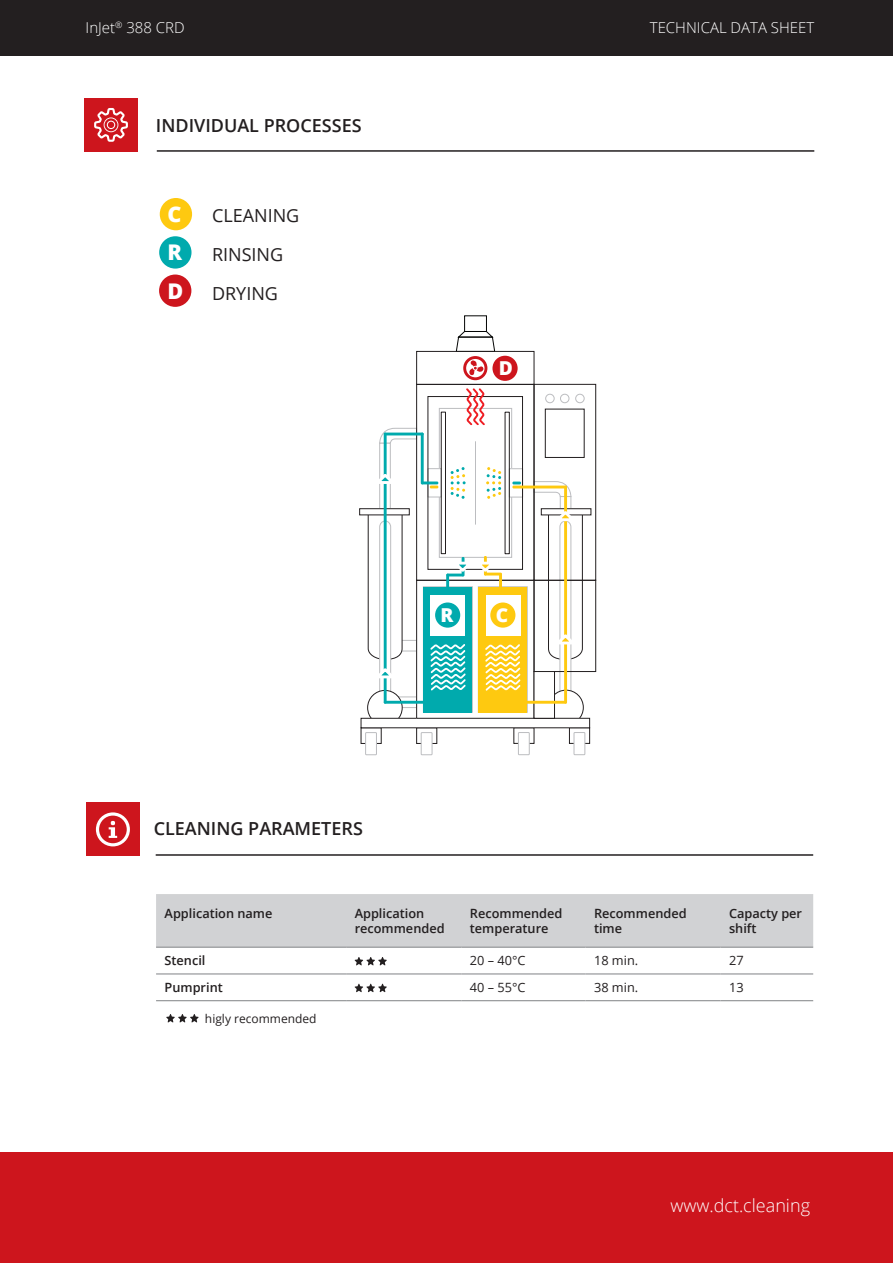
<style>
.page{position:relative;width:893px;height:1263px;background:#fff}
.page>*{position:absolute;margin:0;border:0;box-sizing:border-box;transform-origin:0 0}
.t1{font:800 21.6px/38.2px "Open Sans";color:#fff}
.t2{font:800 19.2px "Open Sans";color:#fff}
.t3{font:600 18px "Open Sans";color:#231f20}
.t4{font:18px/39px "Open Sans";color:#231f20}
.t5{font:300 18px "Open Sans";color:#fff}
.t6{font:300 15px "Open Sans";color:#fff}
.t7{font:600 12.75px/15.3px "Open Sans";color:#231f20}
.t8{font:12.75px "Open Sans";color:#231f20}
.t9{font:12px "Open Sans";color:#231f20}
</style>
<div class="page">
<div style="left:0;top:1152px;width:893px;height:111px;background:#cd151d"></div>
<div style="left:0;top:0;width:893px;height:55px;background:#231f20"></div>
<svg style="left:156px;top:894px;width:657px;height:107px"></svg>
<div style="left:84px;top:98px;width:53px;height:54px;background:#cd151d"></div>
<svg style="left:94px;top:108px;width:34px;height:34px"></svg>
<div style="left:87px;top:803px;width:53px;height:53px;background:#cd151d"></div>
<svg style="left:96px;top:812px;width:34px;height:34px"></svg>
<svg style="left:166px;top:1014px;width:33px;height:8px"></svg>
<div style="left:541px;top:508px;width:50px;height:7px;border:1px solid #231f20"></div>
<div style="left:365px;top:732px;width:12px;height:23px;border:1px solid #bcbdc0"></div>
<div style="left:416px;top:727px;width:21px;height:17px;border:1px solid #231f20"></div>
<div style="left:421px;top:733px;width:11px;height:22px;background:#fff"></div>
<div style="left:421px;top:732px;width:12px;height:23px;border:1px solid #bcbdc0"></div>
<div style="left:518px;top:732px;width:12px;height:23px;border:1px solid #bcbdc0"></div>
<div style="left:548px;top:690px;width:36px;height:35px;border:1px solid #231f20;border-radius:50%"></div>
<div style="left:569px;top:727px;width:21px;height:17px;border:1px solid #231f20"></div>
<div style="left:394px;top:697px;width:28px;height:11px;border:1px solid #bcbdc0"></div>
<div style="left:574px;top:732px;width:11px;height:23px;background:#fff"></div>
<div style="left:573px;top:732px;width:12px;height:23px;border:1px solid #bcbdc0"></div>
<div style="left:368px;top:690px;width:34px;height:35px;background:#fff;border-radius:50%"></div>
<div style="left:367px;top:690px;width:36px;height:35px;border:1px solid #231f20;border-radius:50%"></div>
<div style="left:361px;top:718px;width:229px;height:10px;background:#fff"></div>
<svg style="left:418px;top:704px;width:110px;height:9px"></svg>
<div style="left:416px;top:351px;width:118px;height:34px;border:1px solid #231f20"></div>
<svg style="left:456px;top:331px;width:39px;height:21px"></svg>
<div style="left:464px;top:316px;width:23px;height:16px;border:1px solid #040504"></div>
<div style="left:534px;top:384px;width:62px;height:197px;border:1px solid #231f20"></div>
<div style="left:575px;top:394px;width:9px;height:9px;border:1px solid #bcbdc0;border-radius:50%"></div>
<div style="left:534px;top:580px;width:62px;height:92px;border:1px solid #231f20"></div>
<div style="left:534px;top:671px;width:20px;height:47px;background:#fff"></div>
<div style="left:534px;top:671px;width:21px;height:48px;border:1px solid #231f20"></div>
<div style="left:359px;top:508px;width:51px;height:7px;border:1px solid #231f20"></div>
<div style="left:478px;top:587px;width:49px;height:125px;background:#fec910"></div>
<svg style="left:468px;top:360px;width:15px;height:16px"></svg>
<div style="left:463px;top:356px;width:24px;height:24px;border:3px solid #cd151d;border-radius:50%"></div>
<div style="left:423px;top:587px;width:49px;height:125px;background:#00aaad"></div>
<div style="left:492px;top:356px;width:26px;height:25px;background:#cd151d;border-radius:50%"></div>
<svg style="left:367px;top:388px;width:216px;height:316px"></svg>
<div style="left:160px;top:198px;width:32px;height:32px;background:#fec910;border-radius:50%"></div>
<hr style="left:157px;top:150px;width:657px;height:2px;background:#231f20">
<hr style="left:156px;top:854px;width:657px;height:2px;background:#231f20">
<div style="left:159px;top:236px;width:33px;height:33px;background:#00aaad;border-radius:50%"></div>
<div style="left:159px;top:275px;width:32px;height:32px;background:#cd151d;border-radius:50%"></div>
<p class="t6" style="left:86px;top:17px;width:101px">InJet<sup>®</sup> 388 CRD</p>
<p class="t6" style="left:650px;top:17px;width:166px">TECHNICAL DATA SHEET</p>
<h3 class="t3" style="left:156px;top:113px;width:207px">INDIVIDUAL PROCESSES</h3>
<h1 class="t1" style="left:167px;top:194px;width:16px">C</h1>
<h3 class="t4" style="left:212px;top:195px;width:89px">CLEANING<br>RINSING<br>DRYING</h3>
<h1 class="t1" style="left:167px;top:232px;width:17px">R<br>D</h1>
<h2 class="t2" style="left:499px;top:353px;width:16px">D</h2>
<h2 class="t2" style="left:441px;top:600px;width:14px">R</h2>
<h2 class="t2" style="left:496px;top:600px;width:14px">C</h2>
<h3 class="t3" style="left:154px;top:816px;width:211px">CLEANING PARAMETERS</h3>
<p class="t7" style="left:165px;top:905px;width:109px">Application name</p>
<p class="t7" style="left:355px;top:905px;width:91px">Application recommended</p>
<p class="t7" style="left:470px;top:905px;width:94px">Recommended temperature</p>
<p class="t7" style="left:594px;top:905px;width:94px">Recommended time</p>
<p class="t7" style="left:729px;top:905px;width:75px">Capacty per shift</p>
<p class="t7" style="left:165px;top:953px;width:42px">Stencil</p>
<p class="t8" style="left:470px;top:952px;width:57px">20 – 40°C</p>
<p class="t8" style="left:594px;top:952px;width:46px">18 min.</p>
<p class="t8" style="left:729px;top:952px;width:16px">27</p>
<p class="t7" style="left:165px;top:980px;width:60px">Pumprint</p>
<p class="t8" style="left:470px;top:979px;width:57px">40 – 55°C</p>
<p class="t8" style="left:594px;top:979px;width:46px">38 min.</p>
<p class="t8" style="left:729px;top:979px;width:16px">13</p>
<p class="t9" style="left:205px;top:1011px;width:113px">higly recommended</p>
<h3 class="t5" style="left:670px;top:1193px;width:141px">www.dct.cleaning</h3>
</div>
